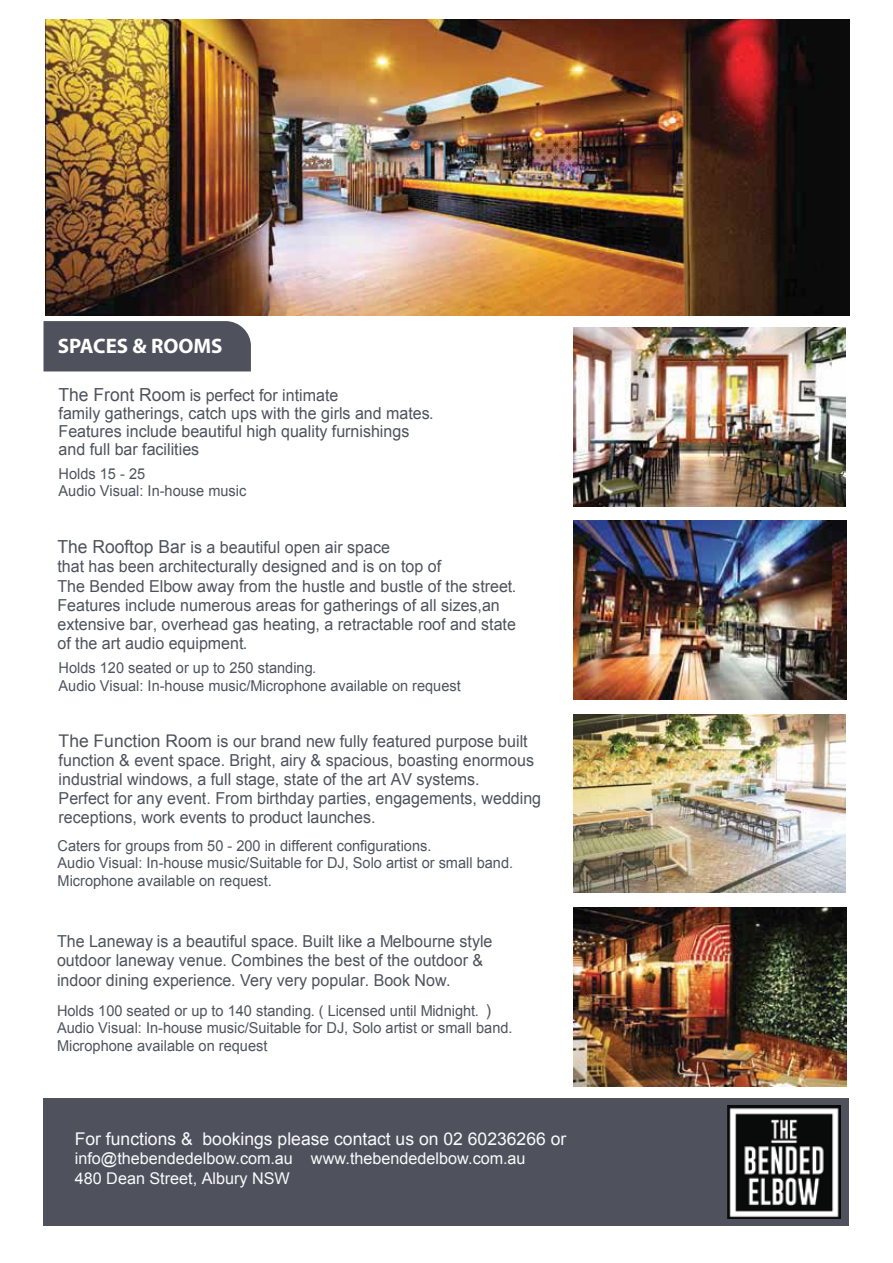
<style>
.page{position:relative;width:893px;height:1263px;background:#fff}
.page>*{position:absolute;margin:0;border:0;box-sizing:border-box;transform-origin:0 0}
.t1{font:700 21px "Myriad Pro";color:#fff}
.t2{font:17.55px "Arial";color:#f8fafb}
.t3{font:16.5px/19.2px "Arial";color:#4f525d}
.t4{font:16.2px/19.5px "Arial";color:#f8fafb}
.t5{font:15px/17.4px "Arial";color:#4f535e}
.s1{font-size:18px}
.s2{font-size:17.4px}
.s3{font-size:16.5px;color:#4f525d}
</style>
<div class="page">
<img style="left:573px;top:714px;width:273px;height:179px">
<img style="left:573px;top:327px;width:273px;height:179px">
<div style="left:44px;top:1098px;width:805px;height:128px;background:#4f525d"></div>
<div style="left:43px;top:321px;width:208px;height:50px;background:#4f525d"></div>
<img style="left:573px;top:521px;width:274px;height:178px">
<img style="left:45px;top:19px;width:804px;height:296px">
<img style="left:573px;top:908px;width:274px;height:178px">
<img style="left:727px;top:1105px;width:113px;height:113px">
<p class="t1" style="left:58px;top:332px;width:166px">SPACES &amp; ROOMS</p>
<p class="t3" style="left:59px;top:386px;width:377px;line-height:18px"><span class="s1">The Front Room</span> is perfect for intimate<br>family gatherings, catch ups with the girls and mates.<br>Features include beautiful high quality furnishings and full bar facilities</p>
<p class="t5" style="left:59px;top:465px;width:189px">Holds 15 - 25<br>Audio Visual: In-house music</p>
<p class="t3" style="left:57px;top:538px;width:460px"><span class="s1">The Rooftop Bar</span> is a beautiful open air space<br>that has been architecturally designed and is on top of<br>The Bended Elbow away from the hustle and bustle of the street.<br>Features include numerous areas for gatherings of all sizes,an extensive bar, overhead gas heating, a retractable roof and state of the art audio equipment.</p>
<p class="t5" style="left:59px;top:659px;width:404px">Holds 120 seated or up to 250 standing.<br>Audio Visual: In-house music/Microphone available on request</p>
<p class="t3" style="left:59px;top:731px;width:484px"><span class="s2">The Function Room</span> is our brand new fully featured purpose built function &amp; event space. Bright, airy &amp; spacious, boasting enormous industrial windows, a full stage, state of the art AV systems.<br>Perfect for any event. From birthday parties, engagements, wedding receptions, work events to product launches.</p>
<p class="t5" style="left:58px;top:837px;width:457px">Caters for groups from 50 - 200 in different configurations.<br>Audio Visual: In-house music/Suitable for DJ, Solo artist or small band.<br>Microphone available on request.</p>
<p class="t3" style="left:57px;top:931px;width:437px">The Laneway is a beautiful space. Built like a Melbourne style outdoor laneway venue. Combines the best of the outdoor &amp; indoor dining experience. Very very popular. Book Now.</p>
<p class="t5" style="left:57px;top:1019px;width:457px">Audio Visual: In-house music/Suitable for DJ, Solo artist or small band.<br>Microphone available on request</p>
<p class="t5" style="left:57px;top:1002px;width:436px">Holds 100 seated or up to 140 standing. ( Licensed until Midnight. <span class="s3">)</span></p>
<p class="t2" style="left:75px;top:1127px;width:493px">For functions &amp; bookings please contact us on 02 60236266 or</p>
<p class="t4" style="left:75px;top:1149px;width:452px">info@thebendedelbow.com.au www.thebendedelbow.com.au<br>480 Dean Street, Albury NSW</p>
</div>
